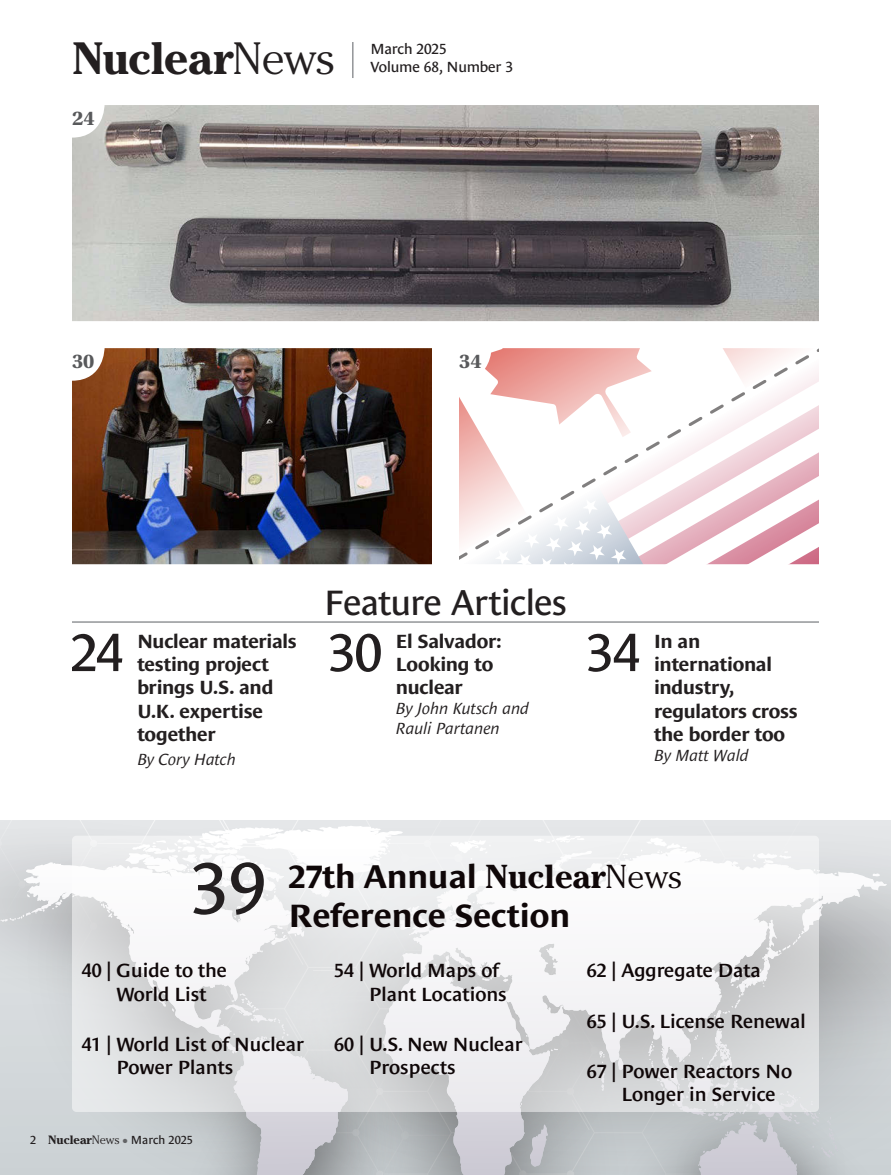
<style>
.page{position:relative;width:891px;height:1175px;background:#fff}
.page>*{position:absolute;margin:0;border:0;box-sizing:border-box;transform-origin:0 0}
.t1{font:73.95px "Le Monde Sans Std";color:#231f20}
.t2{font:53.85px "Le Monde Sans Std";color:#231f20}
.t3{font:700 45px "Cheltenham Std";letter-spacing:-.015em;color:#231f20}
.t4{font:36px "Le Monde Sans Std";letter-spacing:-.025em;color:#231f20}
.t5{font:700 33px/39px "Le Monde Sans Std";color:#0f0708}
.t6{font:700 21px "Utopia Std";color:#58595b}
.t7{font:600 19.5px/23.4px "Le Monde Sans Std";color:#0f0708}
.t8{font:700 19.5px/23.4px "Le Monde Sans Std";letter-spacing:-.015em;color:#231f20}
.t9{font:italic 16.5px/19.8px "Le Monde Sans Std";letter-spacing:-.02em;color:#231f20}
.t10{font:15px "Le Monde Sans Std";letter-spacing:-.015em;color:#231f20}
.t11{font:12px "Le Monde Sans Std";color:#231f20}
.s1{font-weight:300}
.s2{font-family:"Cheltenham Std"}
.s3{font-family:"Cheltenham Std";font-weight:300}
.s4{font-family:"Cheltenham Std";font-weight:700}
.s5{color:#636466}
</style>
<div class="page">
<svg style="left:0;top:820px;width:891px;height:354px;background:#c7cacd"></svg>
<div style="left:18px;top:1046px;width:133px;height:128px;background:#ced4d7"></div>
<svg style="left:0;top:820px;width:262px;height:226px;background:#d8dbdd"></svg>
<svg style="left:151px;top:825px;width:200px;height:349px;background:#c7c9ce"></svg>
<hr style="left:352px;top:42px;width:2px;height:36px;background:#939598">
<hr style="left:72px;top:621px;width:747px;height:2px;background:#939598">
<img style="left:72px;top:348px;width:360px;height:216px">
<svg style="left:459px;top:348px;width:360px;height:216px"></svg>
<img style="left:72px;top:105px;width:747px;height:216px">
<svg style="left:72px;top:835px;width:747px;height:276px"></svg>
<h3 class="t3" style="left:72px;top:31px;width:264px">Nuclear<span class="s1">News</span></h3>
<p class="t6" style="left:72px;top:106px;width:24px">24</p>
<p class="t10" style="left:370px;top:40px;width:78px">March 2025</p>
<p class="t10" style="left:370px;top:58px;width:144px">Volume 68, Number 3</p>
<p class="t6" style="left:72px;top:349px;width:24px">30</p>
<p class="t6" style="left:459px;top:349px;width:24px">34</p>
<h2 class="t2" style="left:70px;top:621px;width:55px">24</h2>
<p class="t8" style="left:137px;top:629px;width:161px">Nuclear materials testing project brings U.S. and<br>U.K. expertise together</p>
<p class="t9" style="left:137px;top:749px;width:100px">By Cory Hatch</p>
<h3 class="t4" style="left:324px;top:582px;width:245px">Feature Articles</h3>
<h2 class="t2" style="left:328px;top:621px;width:56px">30</h2>
<p class="t8" style="left:396px;top:629px;width:107px">El Salvador:<br>Looking to nuclear</p>
<p class="t9" style="left:396px;top:698px;width:135px">By John Kutsch and<br>Rauli Partanen</p>
<h2 class="t2" style="left:586px;top:621px;width:56px">34</h2>
<p class="t8" style="left:654px;top:629px;width:145px">In an international industry, regulators cross the border too</p>
<p class="t9" style="left:654px;top:745px;width:96px">By Matt Wald</p>
<h1 class="t1" style="left:191px;top:846px;width:77px">39</h1>
<h3 class="t5" style="left:289px;top:857px;width:394px">27th Annual <span class="s2">Nuclear</span><span class="s3">News<br></span>Reference Section</h3>
<p class="t7" style="left:117px;top:958px;width:112px;text-indent:-35px">40 | Guide to the<br>World List</p>
<p class="t7" style="left:117px;top:1032px;width:189px;text-indent:-35px">41 | World List of Nuclear<br>Power Plants</p>
<p class="t11" style="left:30px;top:1132px;width:165px">2 <span class="s4">Nuclear</span><span class="s3">News</span> <span class="s5">●</span> March 2025</p>
<p class="t7" style="left:369px;top:958px;width:139px;text-indent:-35px">54 | World Maps of<br>Plant Locations</p>
<p class="t7" style="left:369px;top:1032px;width:155px;text-indent:-35px">60 | U.S. New Nuclear<br>Prospects</p>
<p class="t7" style="left:587px;top:958px;width:176px">62 | Aggregate Data</p>
<p class="t7" style="left:587px;top:1009px;width:220px">65 | U.S. License Renewal</p>
<p class="t7" style="left:622px;top:1059px;width:172px;text-indent:-35px">67 | Power Reactors No<br>Longer in Service</p>
</div>
